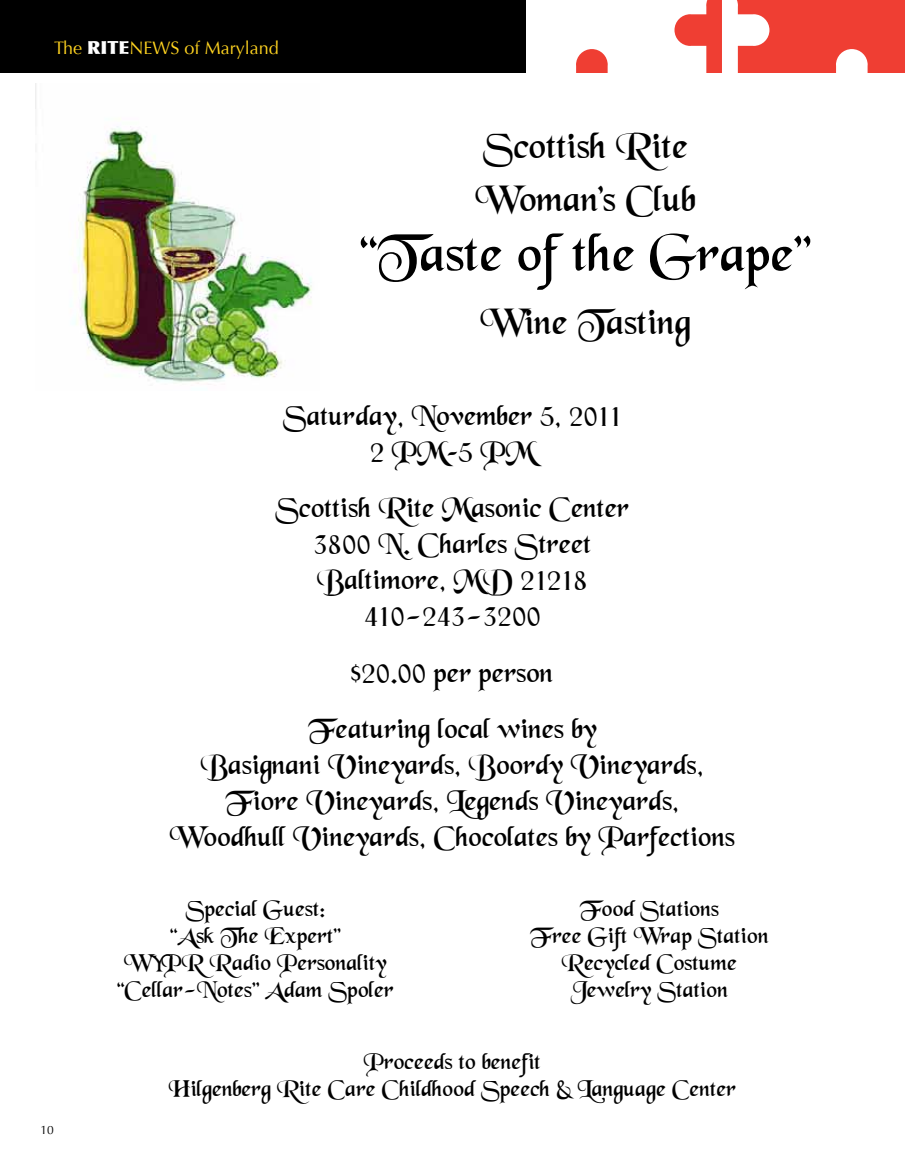
<style>
.page{position:relative;width:905px;height:1175px;background:#fff}
.page>*{position:absolute;margin:0;border:0;box-sizing:border-box;transform-origin:0 0}
.t1{font:56.4px "Black Chancery";color:#000}
.t2{font:38.7px/53.2px "Black Chancery";color:#000}
.t3{font:30px/36px "Black Chancery";color:#000;text-align:center}
.t4{font:24px/27px "Black Chancery";color:#000;text-align:center}
.t5{font:18px "Optima";color:#ffd420}
.t6{font:12px "Optima";color:#000}
.s1{font-weight:900;color:#fff}
</style>
<div class="page">
<div style="left:0;top:0;width:526px;height:73px;background:#000"></div>
<svg style="left:904px;top:0;width:1px;height:73px"></svg>
<div style="left:722px;top:0;width:182px;height:73px;background:#ef3e33"></div>
<svg style="left:576px;top:0;width:292px;height:73px"></svg>
<img style="left:35px;top:84px;width:107px;height:270px">
<img style="left:94px;top:134px;width:218px;height:251px">
<p class="t5" style="left:54px;top:37px;width:226px">The <span class="s1">RITE</span>NEWS of Maryland</p>
<p class="t2" style="left:475px;top:118px;width:222px">Scottish Rite<br>Woman’s Club</p>
<h1 class="t1" style="left:360px;top:218px;width:452px">“Taste of the Grape”</h1>
<p class="t2" style="left:480px;top:294px;width:212px">Wine Tasting</p>
<p class="t3" style="left:283px;top:396px;width:340px">Saturday, November 5, 2011<br>2 PM–5 PM</p>
<p class="t3" style="left:275px;top:489px;width:355px">Scottish Rite Masonic Center<br>3800 N. Charles Street<br>Baltimore, MD 21218<br>410-243-3200</p>
<p class="t3" style="left:308px;top:643px;width:290px;line-height:56.2px">$20.00 per person<br>Featuring local wines by</p>
<p class="t3" style="left:170px;top:745px;width:566px">Basignani Vineyards, Boordy Vineyards,<br>Fiore Vineyards, Legends Vineyards,<br>Woodhull Vineyards, Chocolates by Parfections</p>
<p class="t4" style="left:117px;top:894px;width:278px">Special Guest:<br>“Ask The Expert”<br>WYPR Radio Personality “Cellar-Notes” Adam Spoler</p>
<p class="t4" style="left:530px;top:894px;width:240px">Food Stations<br>Free Gift Wrap Station<br>Recycled Costume<br>Jewelry Station</p>
<p class="t6" style="left:40px;top:1123px;width:15px">10</p>
<p class="t4" style="left:169px;top:1047px;width:569px">Proceeds to benefit<br>Hilgenberg Rite Care Childhood Speech &amp; Language Center</p>
</div>
